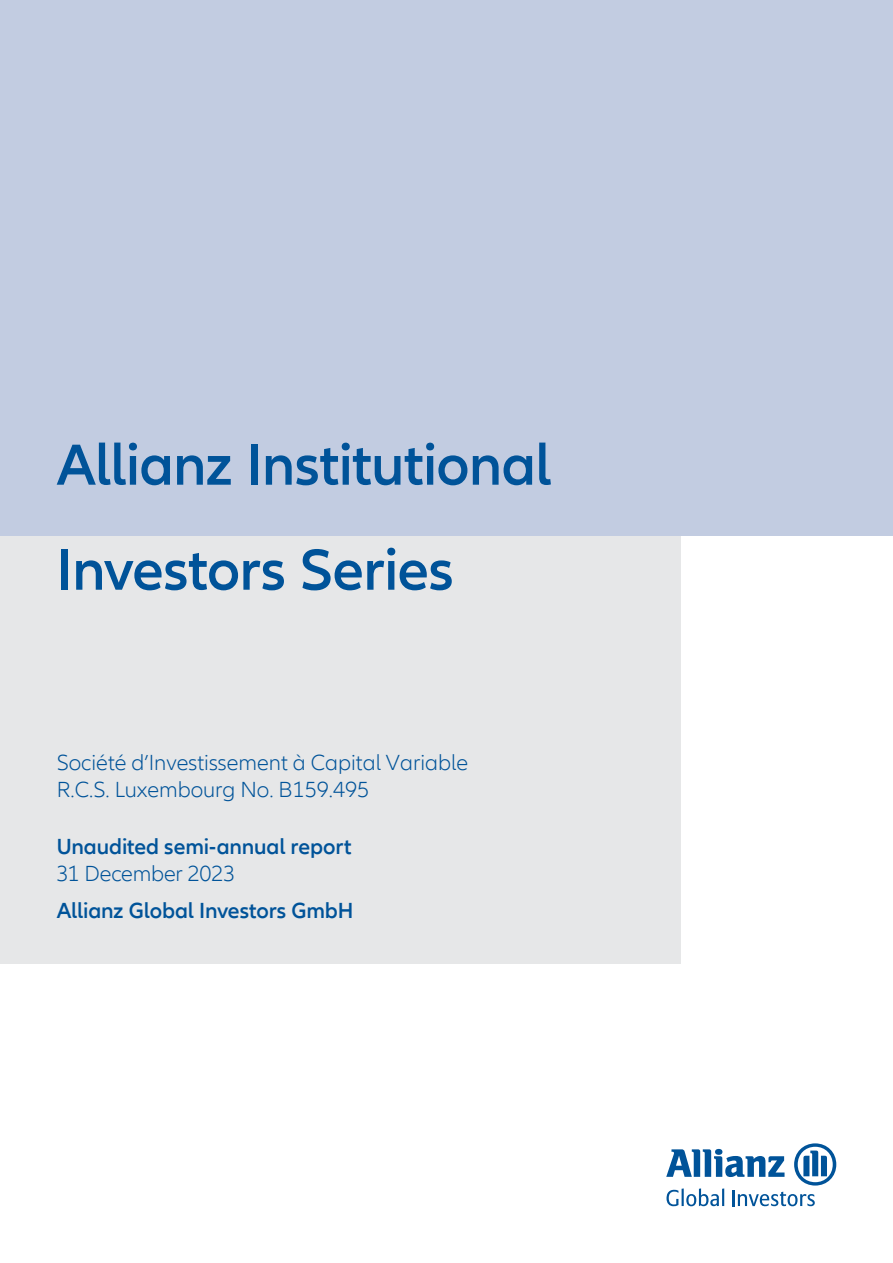
<style>
.page{position:relative;width:893px;height:1263px;background:#fff}
.page>*{position:absolute;margin:0;border:0;box-sizing:border-box;transform-origin:0 0}
.t1{font:600 60px/105px "Allianz Neo";letter-spacing:-.015em;color:#005399}
.t2{font:300 22.5px/27px "Allianz Neo";color:#005399}
.t3{font:600 22.5px "Allianz Neo";letter-spacing:-.005em;color:#005399}
</style>
<div class="page">
<svg style="left:666px;top:1143px;width:170px;height:63px"></svg>
<div style="left:0;top:444px;width:680px;height:520px;background:#e6e7e8"></div>
<div style="left:0;top:0;width:893px;height:536px;background:#c2cce1"></div>
<h1 class="t1" style="left:57px;top:414px;width:496px">Allianz Institutional<br>Investors Series</h1>
<p class="t2" style="left:57px;top:749px;width:413px">Société d’Investissement à Capital Variable<br>R.C.S. Luxembourg No. B159.495</p>
<p class="t3" style="left:57px;top:833px;width:296px">Unaudited semi-annual report</p>
<p class="t2" style="left:57px;top:860px;width:180px">31 December 2023</p>
<p class="t3" style="left:57px;top:897px;width:298px">Allianz Global Investors GmbH</p>
</div>
